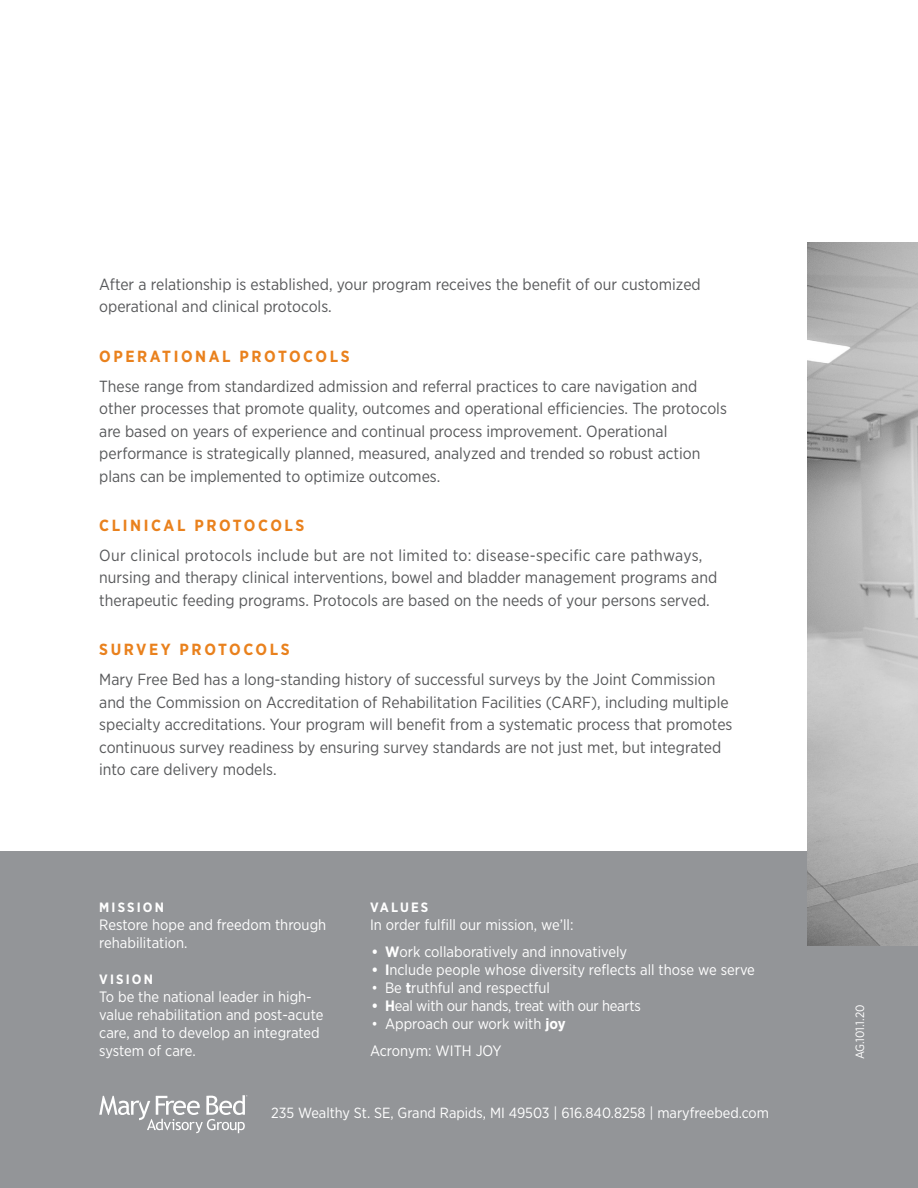
<style>
.page{position:relative;width:918px;height:1188px;background:#fff}
.page>*{position:absolute;margin:0;border:0;box-sizing:border-box;transform-origin:0 0}
.t1{font:16.2px/22.5px "Gotham Narrow";color:#58595b}
.t2{font:700 16.2px "Gotham Narrow";letter-spacing:.16em;color:#e9811d}
.t3{font:15px/18px "Gotham Narrow";color:#fff}
.t4{font:15px "Gotham Narrow";letter-spacing:-.02em;color:#fff}
.t5{font:14.7px "Gotham Narrow";color:#fff}
.t6{font:700 13.5px "Gotham Narrow";letter-spacing:.16em;color:#fff}
.t7{font:12px "Gotham Narrow";letter-spacing:-.005em;color:#fff}
.s1{font-weight:700}
</style>
<div class="page">
<div style="left:0;top:851px;width:918px;height:337px;background:#939598"></div>
<svg style="left:99px;top:1095px;width:149px;height:38px"></svg>
<img style="left:808px;top:242px;width:110px;height:704px">
<p class="t1" style="left:99px;top:272px;width:603px">After a relationship is established, your program receives the benefit of our customized operational and clinical protocols.</p>
<p class="t2" style="left:99px;top:345px;width:252px">OPERATIONAL PROTOCOLS</p>
<p class="t1" style="left:99px;top:374px;width:629px">These range from standardized admission and referral practices to care navigation and other processes that promote quality, outcomes and operational efficiencies. The protocols are based on years of experience and continual process improvement. Operational performance is strategically planned, measured, analyzed and trended so robust action plans can be implemented to optimize outcomes.</p>
<p class="t2" style="left:99px;top:515px;width:207px">CLINICAL PROTOCOLS</p>
<p class="t1" style="left:99px;top:544px;width:620px">Our clinical protocols include but are not limited to: disease-specific care pathways, nursing and therapy clinical interventions, bowel and bladder management programs and therapeutic feeding programs. Protocols are based on the needs of your persons served.</p>
<p class="t2" style="left:99px;top:639px;width:192px">SURVEY PROTOCOLS</p>
<p class="t1" style="left:99px;top:668px;width:635px">Mary Free Bed has a long-standing history of successful surveys by the Joint Commission and the Commission on Accreditation of Rehabilitation Facilities (CARF), including multiple specialty accreditations. Your program will benefit from a systematic process that promotes continuous survey readiness by ensuring survey standards are not just met, but integrated into care delivery models.</p>
<p class="t6" style="left:99px;top:898px;width:66px">MISSION</p>
<p class="t3" style="left:99px;top:915px;width:229px">Restore hope and freedom through rehabilitation.</p>
<p class="t6" style="left:99px;top:970px;width:55px">VISION</p>
<p class="t3" style="left:99px;top:987px;width:226px">To be the national leader in high&shy;value rehabilitation and post-acute care, and to develop an integrated system of care.</p>
<p class="t6" style="left:370px;top:898px;width:60px">VALUES</p>
<p class="t3" style="left:370px;top:915px;width:205px">In order fulfill our mission, we’ll:</p>
<p class="t3" style="left:372px;top:942px;width:257px"><span class="s1">• W</span>ork collaboratively and innovatively</p>
<p class="t3" style="left:372px;top:960px;width:385px"><span class="s1">• I</span>nclude people whose diversity reflects all those we serve</p>
<p class="t3" style="left:372px;top:978px;width:180px">• Be <span class="s1">t</span>ruthful and respectful</p>
<p class="t4" style="left:372px;top:996px;width:271px"><span class="s1">• H</span>eal with our hands, treat with our hearts</p>
<p class="t3" style="left:370px;top:1010px;width:197px;line-height:27px">• Approach our work with <span class="s1">joy<br></span>Acronym: WITH JOY</p>
<p class="t5" style="left:271px;top:1104px;width:499px">235 Wealthy St. SE, Grand Rapids, MI 49503 | 616.840.8258 | maryfreebed.com</p>
<p class="t7" style="left:852px;top:1059px;width:57px;rotate:-90deg">AG.101.1.20</p>
</div>
